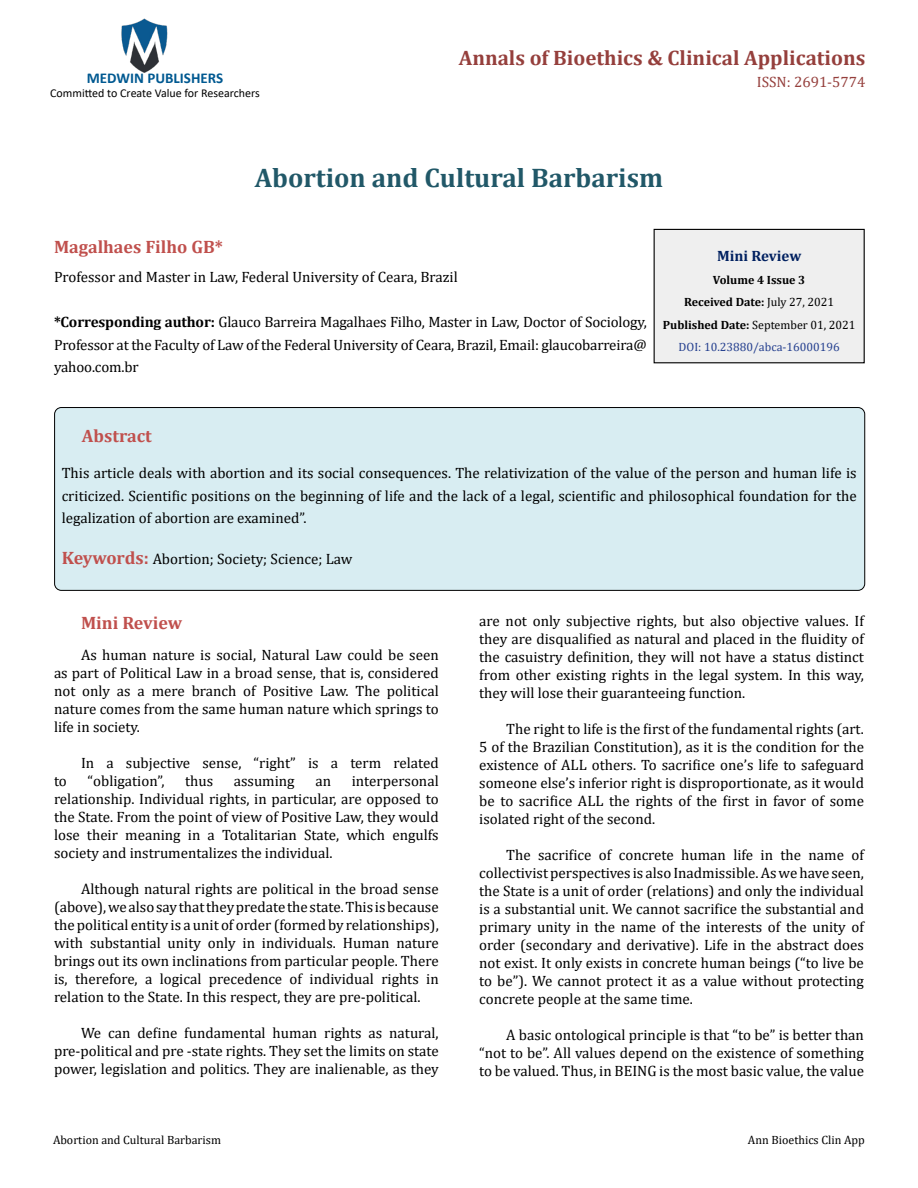
<style>
.page{position:relative;width:918px;height:1188px;background:#fff}
.page>*{position:absolute;margin:0;border:0;box-sizing:border-box;transform-origin:0 0}
.t1{font:700 27px "Cambria";color:#215868}
.t2{font:700 21px "Cambria";color:#953f3c}
.t3{font:700 18px "Cambria";color:#c0504d}
.t4{font:15px/18px "Cambria";color:#000;text-align:justify}
.t5{font:700 15px "Calibri";color:#005991}
.t6{font:15px "Cambria";color:#953f3c}
.t7{font:700 15px "Cambria";color:#002060}
.t8{font:700 12px/22.5px "Cambria";color:#000;text-align:center}
.t9{font:12px "Cambria";color:#000}
.t10{font:12px "Calibri";color:#000}
.s1{font-weight:700}
.s2{font-weight:400}
.s3{font-weight:400;color:#25408f}
.s4{font-weight:700;font-size:18px;color:#c0504d}
</style>
<div class="page">
<img style="left:121px;top:18px;width:47px;height:55px">
<div style="left:654px;top:229px;width:210px;height:134px;background:#efefef"></div>
<div style="left:654px;top:229px;width:211px;height:134px;border:1px solid #000"></div>
<div style="left:55px;top:408px;width:810px;height:182px;background:#d8edf2;border-radius:7px"></div>
<div style="left:54px;top:407px;width:811px;height:184px;border:1px solid #000;border-radius:7px"></div>
<h2 class="t2" style="left:459px;top:43px;width:408px">Annals of Bioethics &amp; Clinical Applications</h2>
<p class="t5" style="left:87px;top:67px;width:138px">MEDWIN PUBLISHERS</p>
<p class="t6" style="left:757px;top:74px;width:110px">ISSN: 2691-5774</p>
<p class="t10" style="left:50px;top:85px;width:211px">Committed to Create Value for Researchers</p>
<h1 class="t1" style="left:255px;top:159px;width:410px">Abortion and Cultural Barbarism</h1>
<p class="t3" style="left:54px;top:234px;width:170px">Magalhaes Filho GB*</p>
<p class="t4" style="left:54px;top:268px;width:405px">Professor and Master in Law, Federal University of Ceara, Brazil</p>
<p class="t4" style="left:54px;top:311px;width:594px;line-height:22.5px"><span class="s1">*Corresponding author:</span> Glauco Barreira Magalhaes Filho, Master in Law, Doctor of Sociology, Professor at the Faculty of Law of the Federal University of Ceara, Brazil, Email: glaucobarreira@ yahoo.com.br</p>
<p class="t7" style="left:717px;top:245px;width:86px">Mini Review</p>
<p class="t8" style="left:663px;top:268px;width:194px">Volume 4 Issue 3<br>Received Date: <span class="s2">July 27, 2021<br></span>Published Date: <span class="s2">September 01, 2021<br></span><span class="s3">DOI: 10.23880/abca-16000196</span></p>
<p class="t3" style="left:82px;top:423px;width:71px">Abstract</p>
<p class="t4" style="left:62px;top:462px;width:797px;line-height:22.5px">This article deals with abortion and its social consequences. The relativization of the value of the person and human life is criticized. Scientific positions on the beginning of life and the lack of a legal, scientific and philosophical foundation for the legalization of abortion are examined”.</p>
<p class="t4" style="left:62px;top:549px;width:292px"><span class="s4">Keywords:</span> Abortion; Society; Science; Law</p>
<p class="t3" style="left:81px;top:610px;width:103px">Mini Review</p>
<p class="t4" style="left:54px;top:646px;width:386px;text-indent:27px">As human nature is social, Natural Law could be seen as part of Political Law in a broad sense, that is, considered not only as a mere branch of Positive Law. The political nature comes from the same human nature which springs to life in society.</p>
<p class="t4" style="left:81px;top:754px;width:359px">In a subjective sense, “right” is a term related</p>
<p class="t4" style="left:54px;top:772px;width:14px">to</p>
<p class="t4" style="left:88px;top:772px;width:78px">“obligation”,</p>
<p class="t4" style="left:185px;top:772px;width:30px">thus</p>
<p class="t4" style="left:234px;top:772px;width:62px">assuming</p>
<p class="t4" style="left:315px;top:772px;width:17px">an</p>
<p class="t4" style="left:54px;top:772px;width:386px;text-indent:298px">interpersonal relationship. Individual rights, in particular, are opposed to the State. From the point of view of Positive Law, they would lose their meaning in a Totalitarian State, which engulfs society and instrumentalizes the individual.</p>
<p class="t4" style="left:54px;top:880px;width:386px;text-indent:27px">Although natural rights are political in the broad sense (above), we also say that they predate the state.This is because the political entity is a unit of order (formed by relationships), with substantial unity only in individuals. Human nature brings out its own inclinations from particular people. There is, therefore, a logical precedence of individual rights in relation to the State. In this respect, they are pre-political.</p>
<p class="t4" style="left:54px;top:1024px;width:386px;text-indent:27px">We can define fundamental human rights as natural, pre-political and pre -state rights. They set the limits on state power, legislation and politics. They are inalienable, as they</p>
<p class="t4" style="left:479px;top:612px;width:386px">are not only subjective rights, but also objective values. If they are disqualified as natural and placed in the fluidity of the casuistry definition, they will not have a status distinct from other existing rights in the legal system. In this way, they will lose their guaranteeing function.</p>
<p class="t4" style="left:479px;top:720px;width:386px;text-indent:27px">The right to life is the first of the fundamental rights (art.<br>5 of the Brazilian Constitution), as it is the condition for the existence of ALL others. To sacrifice one’s life to safeguard someone else’s inferior right is disproportionate, as it would be to sacrifice ALL the rights of the first in favor of some isolated right of the second.</p>
<p class="t4" style="left:479px;top:846px;width:386px;text-indent:27px">The sacrifice of concrete human life in the name of collectivist perspectives is also Inadmissible.As we have seen, the State is a unit of order (relations) and only the individual is a substantial unit. We cannot sacrifice the substantial and primary unity in the name of the interests of the unity of order (secondary and derivative). Life in the abstract does not exist. It only exists in concrete human beings (“to live be to be”). We cannot protect it as a value without protecting concrete people at the same time.</p>
<p class="t4" style="left:479px;top:1026px;width:386px;text-indent:27px">A basic ontological principle is that “to be” is better than “not to be”. All values depend on the existence of something to be valued. Thus, in BEING is the most basic value, the value</p>
<p class="t9" style="left:53px;top:1133px;width:169px">Abortion and Cultural Barbarism</p>
<p class="t9" style="left:748px;top:1133px;width:119px">Ann Bioethics Clin App</p>
</div>
